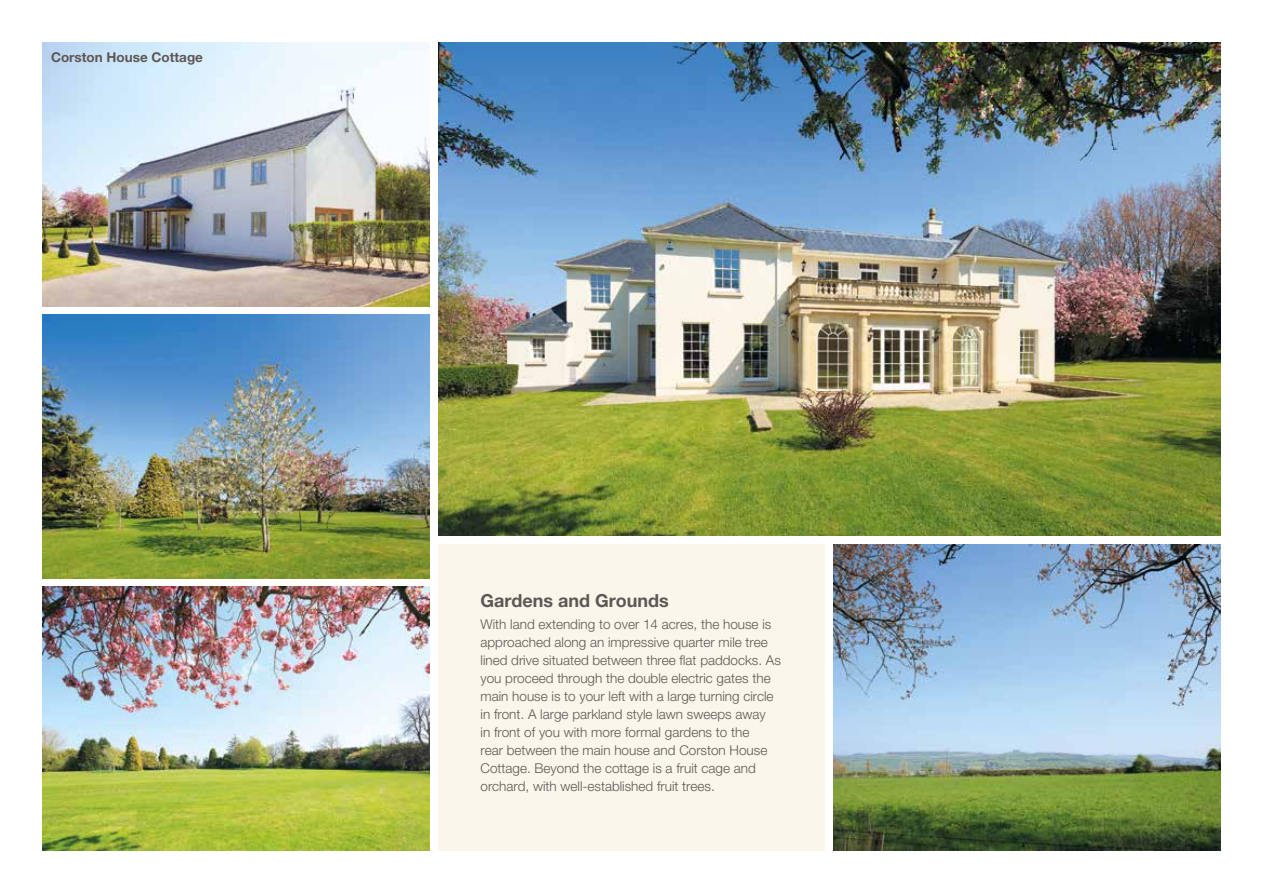
<style>
.page{position:relative;width:1263px;height:893px;background:#fff}
.page>*{position:absolute;margin:0;border:0;box-sizing:border-box;transform-origin:0 0}
.t1{font:700 18px "Helvetica Neue";color:#5f5754}
.t2{font:300 13.5px/18px "Helvetica Neue";color:#5f5754}
.t3{font:700 13.5px "Helvetica Neue";color:#5f5754}
</style>
<div class="page">
<img style="left:43px;top:43px;width:386px;height:263px">
<div style="left:438px;top:544px;width:387px;height:306px;background:#faf6eb"></div>
<img style="left:438px;top:43px;width:782px;height:493px">
<img style="left:43px;top:587px;width:386px;height:263px">
<img style="left:833px;top:544px;width:387px;height:306px">
<img style="left:43px;top:315px;width:386px;height:263px">
<p class="t3" style="left:51px;top:48px;width:154px">Corston House Cottage</p>
<h1 class="t1" style="left:480px;top:589px;width:190px">Gardens and Grounds</h1>
<p class="t2" style="left:480px;top:615px;width:302px">With land extending to over 14 acres, the house is approached along an impressive quarter mile tree lined drive situated between three flat paddocks. As you proceed through the double electric gates the main house is to your left with a large turning circle in front. A large parkland style lawn sweeps away<br>in front of you with more formal gardens to the<br>rear between the main house and Corston House Cottage. Beyond the cottage is a fruit cage and orchard, with well-established fruit trees.</p>
</div>
